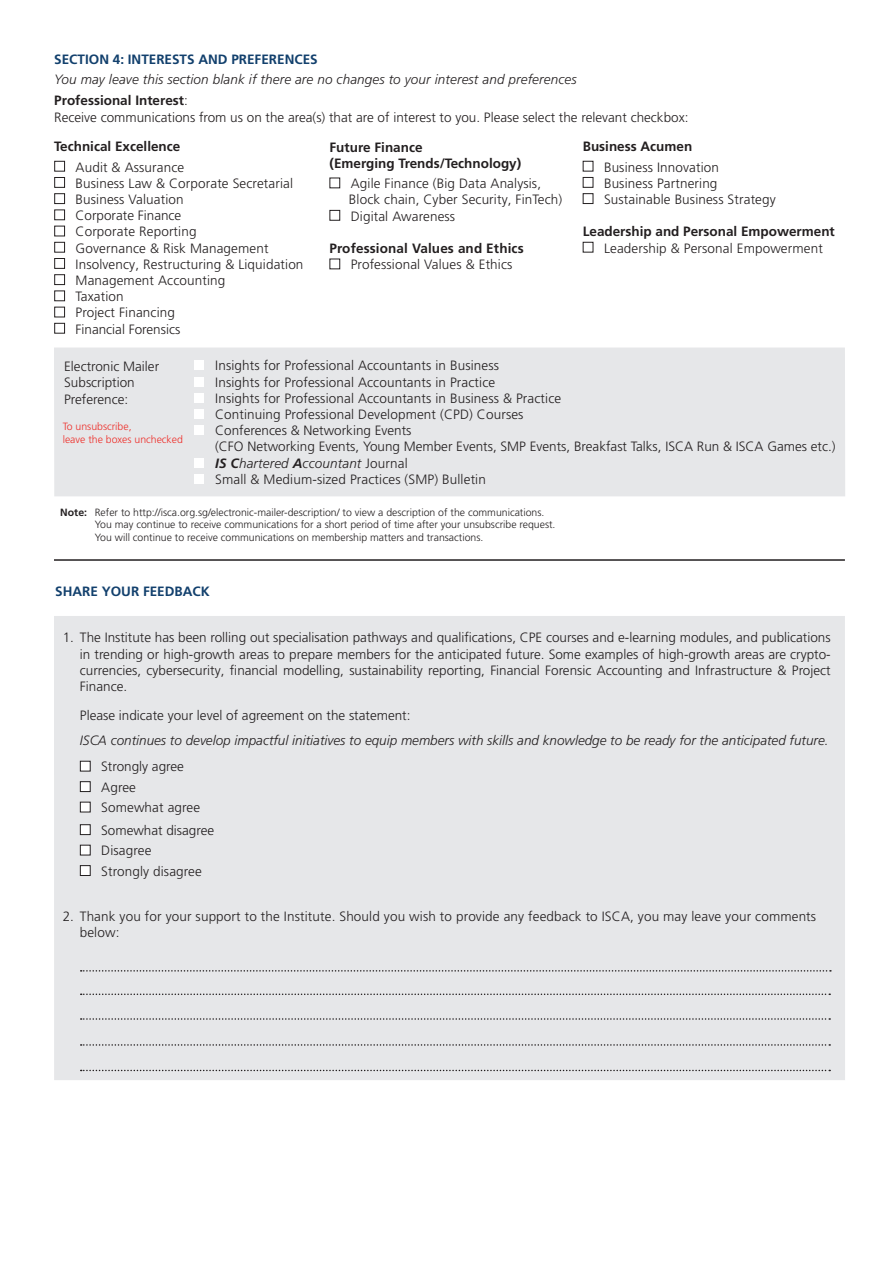
<style>
.page{position:relative;width:893px;height:1263px;background:#fff}
.page>*{position:absolute;margin:0;border:0;box-sizing:border-box;transform-origin:0 0}
.t1{font:300 13.5px/16.2px "Frutiger LT Pro";letter-spacing:.01em;color:#231f20}
.t2{font:italic 300 13.5px/19.4px "Frutiger LT Pro";color:#231f20}
.t3{font:700 13.5px/16.2px "Frutiger LT Pro";color:#231f20}
.t4{font:700 13.5px "Frutiger LT Pro";color:#12406d}
.t5{font:300 10.5px/12.6px "Frutiger LT Pro";color:#231f20}
.t6{font:300 10.5px "Frutiger LT Pro";color:#ee2d28}
.s1{font-weight:700;font-style:normal;color:#12406d}
.s2{font-weight:700}
.s3{font-style:normal}
</style>
<div class="page">
<div style="left:54px;top:616px;width:791px;height:464px;background:#e6e7e9"></div>
<div style="left:80px;top:761px;width:10px;height:10px;background:#fff"></div>
<div style="left:80px;top:761px;width:11px;height:10px;border:1px solid #231f20"></div>
<div style="left:80px;top:782px;width:10px;height:9px;background:#fff"></div>
<div style="left:80px;top:781px;width:11px;height:11px;border:1px solid #231f20"></div>
<div style="left:80px;top:802px;width:10px;height:10px;background:#fff"></div>
<div style="left:80px;top:802px;width:11px;height:10px;border:1px solid #231f20"></div>
<div style="left:80px;top:825px;width:10px;height:9px;background:#fff"></div>
<div style="left:80px;top:824px;width:11px;height:11px;border:1px solid #231f20"></div>
<div style="left:80px;top:845px;width:10px;height:10px;background:#fff"></div>
<div style="left:80px;top:845px;width:11px;height:10px;border:1px solid #231f20"></div>
<div style="left:80px;top:866px;width:10px;height:9px;background:#fff"></div>
<div style="left:80px;top:865px;width:11px;height:11px;border:1px solid #231f20"></div>
<svg style="left:81px;top:970px;width:750px;height:1px"></svg>
<svg style="left:81px;top:993px;width:749px;height:2px"></svg>
<svg style="left:81px;top:1018px;width:749px;height:2px"></svg>
<svg style="left:81px;top:1044px;width:749px;height:2px"></svg>
<svg style="left:81px;top:1070px;width:749px;height:1px"></svg>
<div style="left:54px;top:347px;width:791px;height:149px;background:#e6e7e9"></div>
<div style="left:194px;top:360px;width:10px;height:10px;background:#fff"></div>
<div style="left:194px;top:377px;width:10px;height:10px;background:#fff"></div>
<div style="left:194px;top:393px;width:10px;height:10px;background:#fff"></div>
<div style="left:194px;top:409px;width:10px;height:10px;background:#fff"></div>
<div style="left:194px;top:425px;width:10px;height:10px;background:#fff"></div>
<div style="left:194px;top:458px;width:10px;height:10px;background:#fff"></div>
<div style="left:194px;top:474px;width:10px;height:10px;background:#fff"></div>
<div style="left:54px;top:161px;width:11px;height:11px;border:1px solid #231f20"></div>
<div style="left:54px;top:177px;width:11px;height:11px;border:1px solid #231f20"></div>
<div style="left:54px;top:193px;width:11px;height:11px;border:1px solid #231f20"></div>
<div style="left:54px;top:209px;width:11px;height:11px;border:1px solid #231f20"></div>
<div style="left:54px;top:226px;width:11px;height:10px;border:1px solid #231f20"></div>
<div style="left:54px;top:242px;width:11px;height:11px;border:1px solid #231f20"></div>
<div style="left:54px;top:258px;width:11px;height:11px;border:1px solid #231f20"></div>
<div style="left:54px;top:274px;width:11px;height:11px;border:1px solid #231f20"></div>
<div style="left:54px;top:290px;width:11px;height:11px;border:1px solid #231f20"></div>
<div style="left:54px;top:307px;width:11px;height:10px;border:1px solid #231f20"></div>
<div style="left:54px;top:323px;width:11px;height:11px;border:1px solid #231f20"></div>
<div style="left:329px;top:178px;width:11px;height:10px;border:1px solid #231f20"></div>
<div style="left:329px;top:210px;width:11px;height:11px;border:1px solid #231f20"></div>
<div style="left:329px;top:259px;width:11px;height:10px;border:1px solid #231f20"></div>
<div style="left:583px;top:161px;width:10px;height:10px;border:1px solid #231f20"></div>
<div style="left:583px;top:177px;width:10px;height:11px;border:1px solid #231f20"></div>
<div style="left:583px;top:193px;width:10px;height:11px;border:1px solid #231f20"></div>
<div style="left:583px;top:242px;width:10px;height:10px;border:1px solid #231f20"></div>
<hr style="left:54px;top:559px;width:791px;height:2px;background:#231f20">
<p class="t2" style="left:54px;top:50px;width:524px"><span class="s1">SECTION 4: INTERESTS AND PREFERENCES<br></span>You may leave this section blank if there are no changes to your interest and preferences</p>
<p class="t1" style="left:54px;top:93px;width:636px"><span class="s2">Professional Interest</span>:<br>Receive communications from us on the area(s) that are of interest to you. Please select the relevant checkbox:</p>
<p class="t3" style="left:54px;top:138px;width:128px">Technical Excellence</p>
<p class="t1" style="left:76px;top:159px;width:110px">Audit &amp; Assurance</p>
<p class="t1" style="left:76px;top:175px;width:219px">Business Law &amp; Corporate Secretarial</p>
<p class="t1" style="left:76px;top:191px;width:110px">Business Valuation</p>
<p class="t1" style="left:76px;top:207px;width:107px">Corporate Finance</p>
<p class="t1" style="left:76px;top:224px;width:122px">Corporate Reporting</p>
<p class="t1" style="left:76px;top:240px;width:194px">Governance &amp; Risk Management</p>
<p class="t1" style="left:76px;top:256px;width:229px">Insolvency, Restructuring &amp; Liquidation</p>
<p class="t1" style="left:76px;top:272px;width:151px">Management Accounting</p>
<p class="t1" style="left:76px;top:288px;width:50px">Taxation</p>
<p class="t1" style="left:76px;top:305px;width:101px">Project Financing</p>
<p class="t1" style="left:76px;top:321px;width:106px">Financial Forensics</p>
<p class="t3" style="left:329px;top:139px;width:193px">Future Finance<br>(Emerging Trends/Technology)</p>
<p class="t1" style="left:349px;top:176px;width:215px">Agile Finance (Big Data Analysis,<br>Block chain, Cyber Security, FinTech)<br>Digital Awareness</p>
<p class="t3" style="left:329px;top:240px;width:196px">Professional Values and Ethics</p>
<p class="t1" style="left:351px;top:257px;width:163px">Professional Values &amp; Ethics</p>
<p class="t3" style="left:583px;top:138px;width:111px">Business Acumen</p>
<p class="t1" style="left:604px;top:159px;width:173px">Business Innovation<br>Business Partnering<br>Sustainable Business Strategy</p>
<p class="t3" style="left:583px;top:224px;width:254px">Leadership and Personal Empowerment</p>
<p class="t1" style="left:604px;top:240px;width:220px">Leadership &amp; Personal Empowerment</p>
<p class="t1" style="left:64px;top:358px;width:96px">Electronic Mailer</p>
<p class="t1" style="left:64px;top:375px;width:72px">Subscription</p>
<p class="t1" style="left:64px;top:391px;width:66px">Preference:</p>
<p class="t6" style="left:63px;top:420px;width:70px">To unsubscribe,</p>
<p class="t6" style="left:63px;top:433px;width:122px">leave the boxes unchecked</p>
<p class="t1" style="left:215px;top:358px;width:285px">Insights for Professional Accountants in Business</p>
<p class="t1" style="left:215px;top:374px;width:282px">Insights for Professional Accountants in Practice</p>
<p class="t1" style="left:215px;top:390px;width:348px">Insights for Professional Accountants in Business &amp; Practice</p>
<p class="t1" style="left:215px;top:406px;width:310px">Continuing Professional Development (CPD) Courses</p>
<p class="t1" style="left:215px;top:422px;width:198px">Conferences &amp; Networking Events</p>
<p class="t1" style="left:215px;top:439px;width:622px">(CFO Networking Events, Young Member Events, SMP Events, Breakfast Talks, ISCA Run &amp; ISCA Games etc.)</p>
<p class="t2" style="left:215px;top:453px;width:194px"><span class="s2">IS C</span>hartered <span class="s2">A</span>ccountant <span class="s3">Journal</span></p>
<p class="t1" style="left:215px;top:471px;width:272px">Small &amp; Medium-sized Practices (SMP) Bulletin</p>
<p class="t5" style="left:60px;top:506px;width:486px"><span class="s2">Note:</span> Refer to http://isca.org.sg/electronic-mailer-description/ to view a description of the communications.</p>
<p class="t5" style="left:95px;top:518px;width:462px">You may continue to receive communications for a short period of time after your unsubscribe request.<br>You will continue to receive communications on membership matters and transactions.</p>
<p class="t4" style="left:55px;top:584px;width:156px">SHARE YOUR FEEDBACK</p>
<p class="t1" style="left:63px;top:630px;width:769px">1. The Institute has been rolling out specialisation pathways and qualifications, CPE courses and e-learning modules, and publications</p>
<p class="t1" style="left:80px;top:646px;width:752px">in trending or high-growth areas to prepare members for the anticipated future. Some examples of high-growth areas are crypto-</p>
<p class="t1" style="left:80px;top:662px;width:752px">currencies, cybersecurity, financial modelling, sustainability reporting, Financial Forensic Accounting and Infrastructure &amp; Project</p>
<p class="t1" style="left:80px;top:678px;width:49px">Finance.</p>
<p class="t1" style="left:80px;top:707px;width:332px">Please indicate your level of agreement on the statement:</p>
<p class="t2" style="left:80px;top:730px;width:750px">ISCA continues to develop impactful initiatives to equip members with skills and knowledge to be ready for the anticipated future.</p>
<p class="t1" style="left:101px;top:759px;width:84px">Strongly agree</p>
<p class="t1" style="left:101px;top:779px;width:36px">Agree</p>
<p class="t1" style="left:101px;top:800px;width:101px">Somewhat agree</p>
<p class="t1" style="left:101px;top:822px;width:115px">Somewhat disagree</p>
<p class="t1" style="left:101px;top:843px;width:52px">Disagree</p>
<p class="t1" style="left:101px;top:863px;width:102px">Strongly disagree</p>
<p class="t1" style="left:80px;top:908px;width:738px;text-indent:-17px">2. Thank you for your support to the Institute. Should you wish to provide any feedback to ISCA, you may leave your comments below:</p>
</div>
